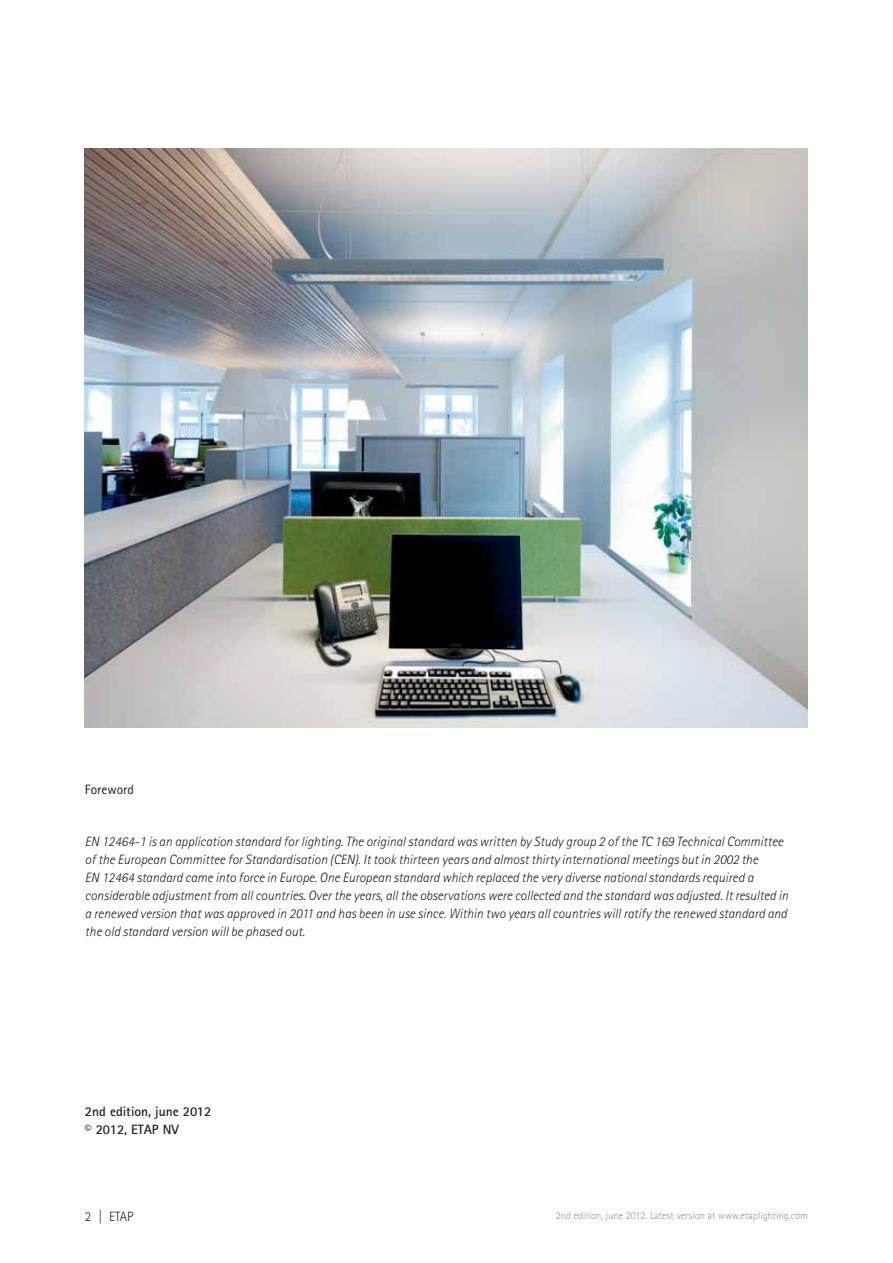
<style>
.page{position:relative;width:893px;height:1263px;background:#fff}
.page>*{position:absolute;margin:0;border:0;box-sizing:border-box;transform-origin:0 0}
.t1{font:italic 300 13.5px/18px "Rotis Sans Serif Pro";color:#231f20}
.t2{font:700 13.5px/18px "Rotis Sans Serif Pro";color:#231f20}
.t3{font:13.5px "Rotis Sans Serif Pro";color:#231f20}
.t4{font:300 13.5px "Rotis Sans Serif Pro";color:#231f20}
.t5{font:300 10.5px "Rotis Sans Serif Pro";color:#939598}
</style>
<div class="page">
<img style="left:85px;top:149px;width:723px;height:578px">
<p class="t3" style="left:85px;top:781px;width:50px">Foreword</p>
<p class="t1" style="left:85px;top:833px;width:705px">EN 12464-1 is an application standard for lighting. The original standard was written by Study group 2 of the TC 169 Technical Committee of the European Committee for Standardisation (CEN). It took thirteen years and almost thirty international meetings but in 2002 the<br>EN 12464 standard came into force in Europe. One European standard which replaced the very diverse national standards required a considerable adjustment from all countries. Over the years, all the observations were collected and the standard was adjusted. It resulted in a renewed version that was approved in 2011 and has been in use since. Within two years all countries will ratify the renewed standard and the old standard version will be phased out.</p>
<p class="t2" style="left:85px;top:1103px;width:128px">2nd edition, june 2012 © 2012, ETAP NV</p>
<p class="t4" style="left:85px;top:1212px;width:50px">2 | ETAP</p>
<p class="t5" style="left:556px;top:1212px;width:254px">2nd edition, june 2012. Latest version at www.etaplighting.com</p>
</div>
